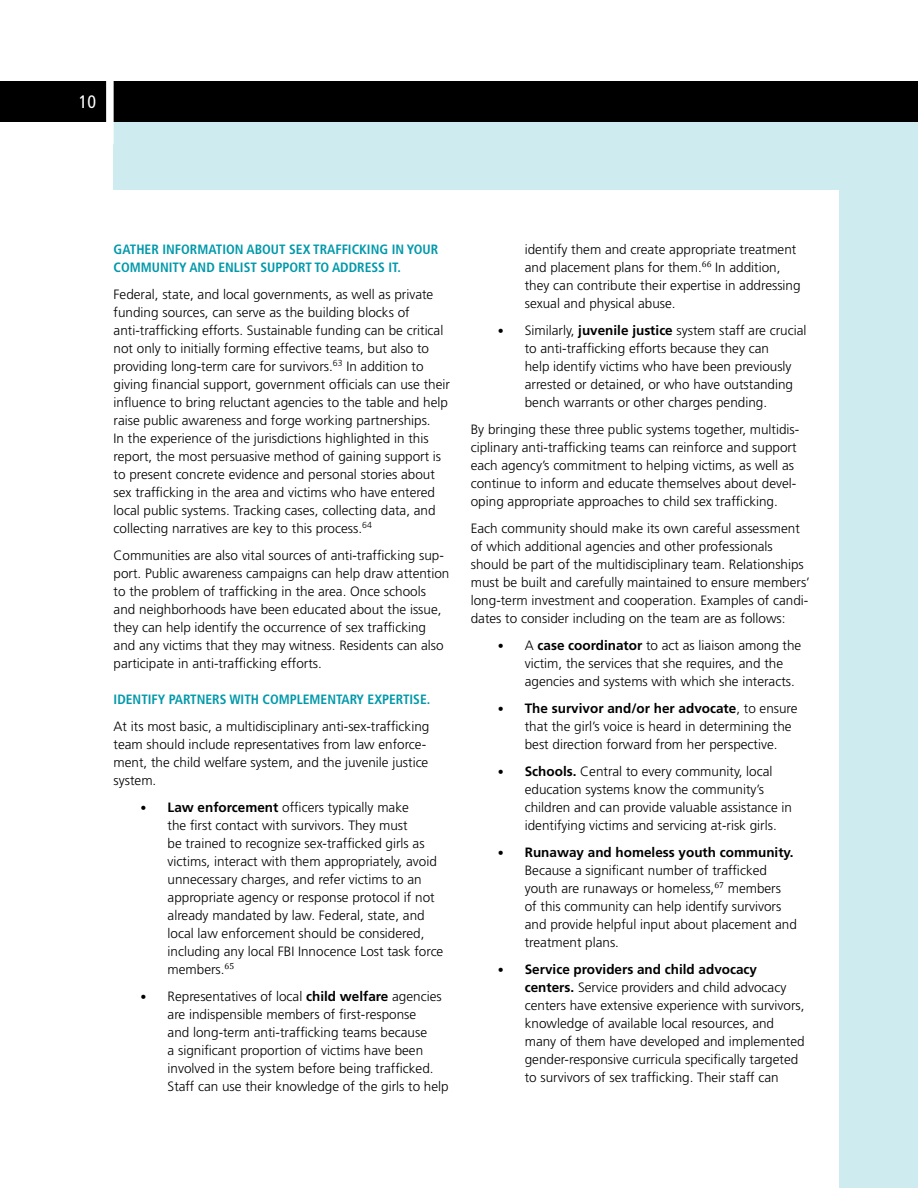
<style>
.page{position:relative;width:918px;height:1188px;background:#fff}
.page>*{position:absolute;margin:0;border:0;box-sizing:border-box;transform-origin:0 0}
.t1{font:condensed 18px "Frutiger";color:#fff}
.t2{font:300 13.5px/18px "Frutiger";color:#000}
.t3{font:700 condensed 13.5px/18px "Frutiger";color:#09a}
.s1{font-stretch:condensed;font-size:12px}
.s2{font-weight:700}
</style>
<div class="page">
<div style="left:114px;top:109px;width:804px;height:1079px;background:#ceebef"></div>
<div style="left:81px;top:190px;width:757px;height:998px;background:#fff"></div>
<div style="left:0;top:81px;width:918px;height:41px;background:#000"></div>
<div style="left:106px;top:63px;width:8px;height:81px;background:#fff"></div>
<h1 class="t1" style="left:79px;top:91px;width:19px">10</h1>
<p class="t3" style="left:114px;top:241px;width:326px">GATHER INFORMATION ABOUT SEX TRAFFICKING IN YOUR<br>COMMUNITY AND ENLIST SUPPORT TO ADDRESS IT.</p>
<p class="t2" style="left:114px;top:286px;width:338px">Federal, state, and local governments, as well as private funding sources, can serve as the building blocks of anti-trafficking efforts. Sustainable funding can be critical not only to initially forming effective teams, but also to providing long-term care for survivors.<sup>63</sup> In addition to giving financial support, government officials can use their influence to bring reluctant agencies to the table and help raise public awareness and forge working partnerships.<br>In the experience of the jurisdictions highlighted in this report, the most persuasive method of gaining support is to present concrete evidence and personal stories about sex trafficking in the area and victims who have entered local public systems. Tracking cases, collecting data, and collecting narratives are key to this process.<sup>64</sup></p>
<p class="t2" style="left:114px;top:547px;width:337px">Communities are also vital sources of anti-trafficking sup&shy;port. Public awareness campaigns can help draw attention to the problem of trafficking in the area. Once schools and neighborhoods have been educated about the issue, they can help identify the occurrence of sex trafficking and any victims that they may witness. Residents can also participate in anti-trafficking efforts.</p>
<p class="t3" style="left:114px;top:691px;width:318px">IDENTIFY PARTNERS WITH COMPLEMENTARY EXPERTISE.</p>
<p class="t2" style="left:114px;top:718px;width:317px">At its most basic, a multidisciplinary anti-sex-trafficking team should include representatives from law enforce&shy;ment, the child welfare system, and the juvenile justice system.</p>
<p class="t2" style="left:168px;top:799px;width:277px;text-indent:-27px"><span class="s1">•</span> <span class="s2">Law enforcement</span> officers typically make<br>the first contact with survivors. They must<br>be trained to recognize sex-trafficked girls as victims, interact with them appropriately, avoid unnecessary charges, and refer victims to an appropriate agency or response protocol if not already mandated by law. Federal, state, and local law enforcement should be considered, including any local FBI Innocence Lost task force members.<sup>65</sup></p>
<p class="t2" style="left:168px;top:988px;width:283px;text-indent:-27px"><span class="s1">•</span> Representatives of local <span class="s2">child welfare</span> agencies are indispensible members of first-response<br>and long-term anti-trafficking teams because<br>a significant proportion of victims have been involved in the system before being trafficked.<br>Staff can use their knowledge of the girls to help</p>
<p class="t2" style="left:525px;top:241px;width:277px">identify them and create appropriate treatment and placement plans for them.<sup>66</sup> In addition, they can contribute their expertise in addressing sexual and physical abuse.</p>
<p class="t2" style="left:525px;top:322px;width:283px;text-indent:-27px"><span class="s1">•</span> Similarly, <span class="s2">juvenile justice</span> system staff are crucial to anti-trafficking efforts because they can<br>help identify victims who have been previously arrested or detained, or who have outstanding bench warrants or other charges pending.</p>
<p class="t2" style="left:471px;top:421px;width:330px">By bringing these three public systems together, multidis&shy;ciplinary anti-trafficking teams can reinforce and support each agency’s commitment to helping victims, as well as continue to inform and educate themselves about devel&shy;oping appropriate approaches to child sex trafficking.</p>
<p class="t2" style="left:471px;top:520px;width:341px">Each community should make its own careful assessment of which additional agencies and other professionals should be part of the multidisciplinary team. Relationships must be built and carefully maintained to ensure members’ long-term investment and cooperation. Examples of candi&shy;dates to consider including on the team are as follows:</p>
<p class="t2" style="left:525px;top:637px;width:278px;text-indent:-27px"><span class="s1">•</span> A <span class="s2">case coordinator</span> to act as liaison among the victim, the services that she requires, and the agencies and systems with which she interacts.</p>
<p class="t2" style="left:525px;top:700px;width:274px;text-indent:-27px"><span class="s1">•</span> <span class="s2">The survivor and/or her advocate</span>, to ensure that the girl’s voice is heard in determining the best direction forward from her perspective.</p>
<p class="t2" style="left:525px;top:763px;width:269px;text-indent:-27px"><span class="s1">•</span> <span class="s2">Schools.</span> Central to every community, local education systems know the community’s children and can provide valuable assistance in identifying victims and servicing at-risk girls.</p>
<p class="t2" style="left:525px;top:844px;width:274px;text-indent:-27px"><span class="s1">•</span> <span class="s2">Runaway and homeless youth community.<br></span>Because a significant number of trafficked youth are runaways or homeless,<sup>67</sup> members<br>of this community can help identify survivors and provide helpful input about placement and treatment plans.</p>
<p class="t2" style="left:525px;top:961px;width:281px;text-indent:-27px"><span class="s1">•</span> <span class="s2">Service providers and child advocacy centers.</span> Service providers and child advocacy centers have extensive experience with survivors, knowledge of available local resources, and many of them have developed and implemented gender-responsive curricula specifically targeted to survivors of sex trafficking. Their staff can</p>
</div>
